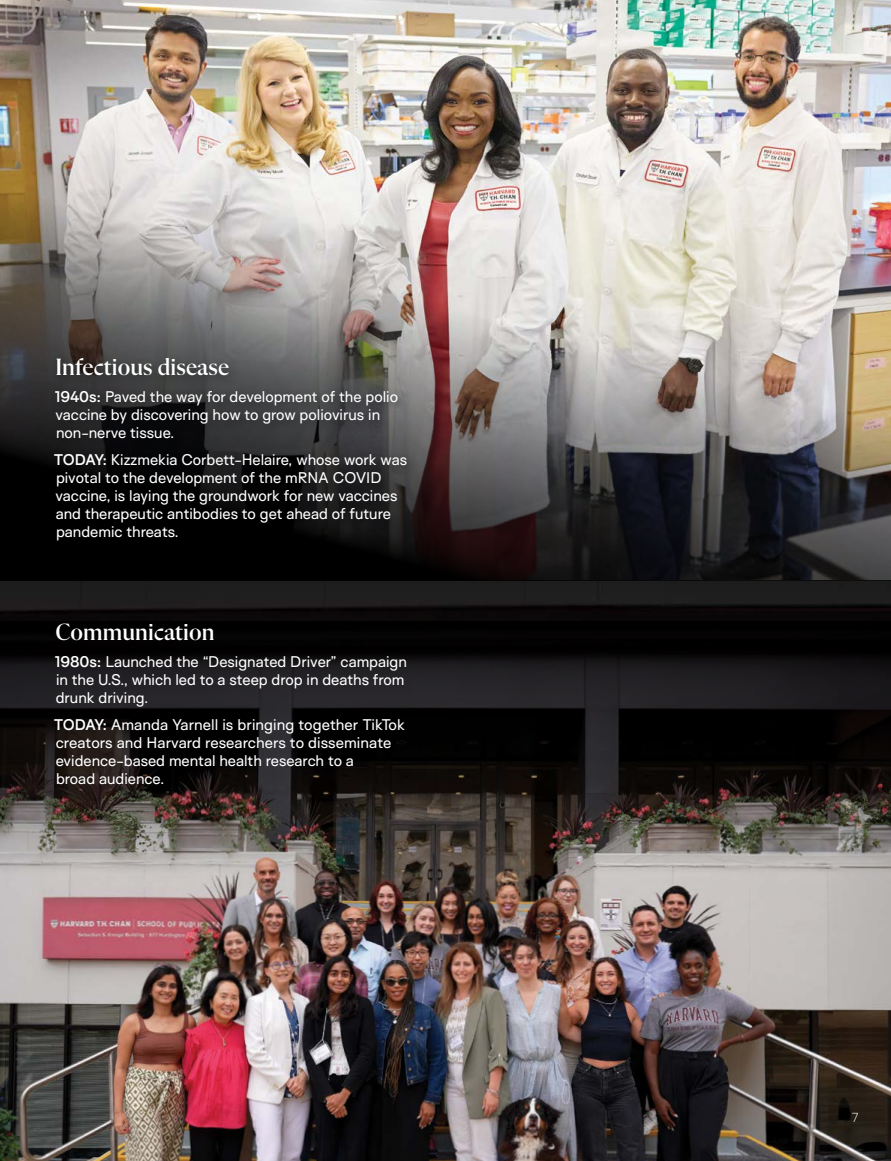
<style>
.page{position:relative;width:891px;height:1161px;background:#fff}
.page>*{position:absolute;margin:0;border:0;box-sizing:border-box;transform-origin:0 0}
.t1{font:500 24px "Flecha M";letter-spacing:.005em;color:#fff}
.Body_Text{font:14.25px/18px "Surt Normal";color:#fff}
.t2{font:300 12px "Surt Normal";color:#fff}
.s1{font-weight:600}
</style>
<div class="page">
<img style="left:0;top:0;width:891px;height:1161px">
<img style="left:0;top:177px;width:891px;height:403px">
<svg style="left:0;top:675px;width:891px;height:216px;background:#3b3735"></svg>
<svg style="left:0;top:580px;width:891px;height:95px;background:#0f0e0f"></svg>
<div style="left:49px;top:352px;width:370px;height:201px;background:#000;opacity:.45"></div>
<h3 class="t1" style="left:55px;top:354px;width:175px">Infectious disease</h3>
<p class="Body_Text" style="left:55px;top:388px;width:345px"><span class="s1">1940s:</span> Paved the way for development of the polio vaccine by discovering how to grow poliovirus in non-nerve tissue.</p>
<p class="Body_Text" style="left:54px;top:451px;width:355px"><span class="s1">TODAY:</span> Kizzmekia Corbett-Helaire, whose work was pivotal to the development of the mRNA COVID vaccine, is laying the groundwork for new vaccines and therapeutic antibodies to get ahead of future pandemic threats.</p>
<h3 class="t1" style="left:55px;top:619px;width:161px">Communication</h3>
<p class="Body_Text" style="left:55px;top:652px;width:354px"><span class="s1">1980s:</span> Launched the “Designated Driver” campaign in the U.S., which led to a steep drop in deaths from drunk driving.</p>
<p class="Body_Text" style="left:54px;top:715px;width:353px"><span class="s1">TODAY:</span> Amanda Yarnell is bringing together TikTok creators and Harvard researchers to disseminate evidence-based mental health research to a<br>broad audience.</p>
<p class="t2" style="left:851px;top:1110px;width:10px">7</p>
</div>
